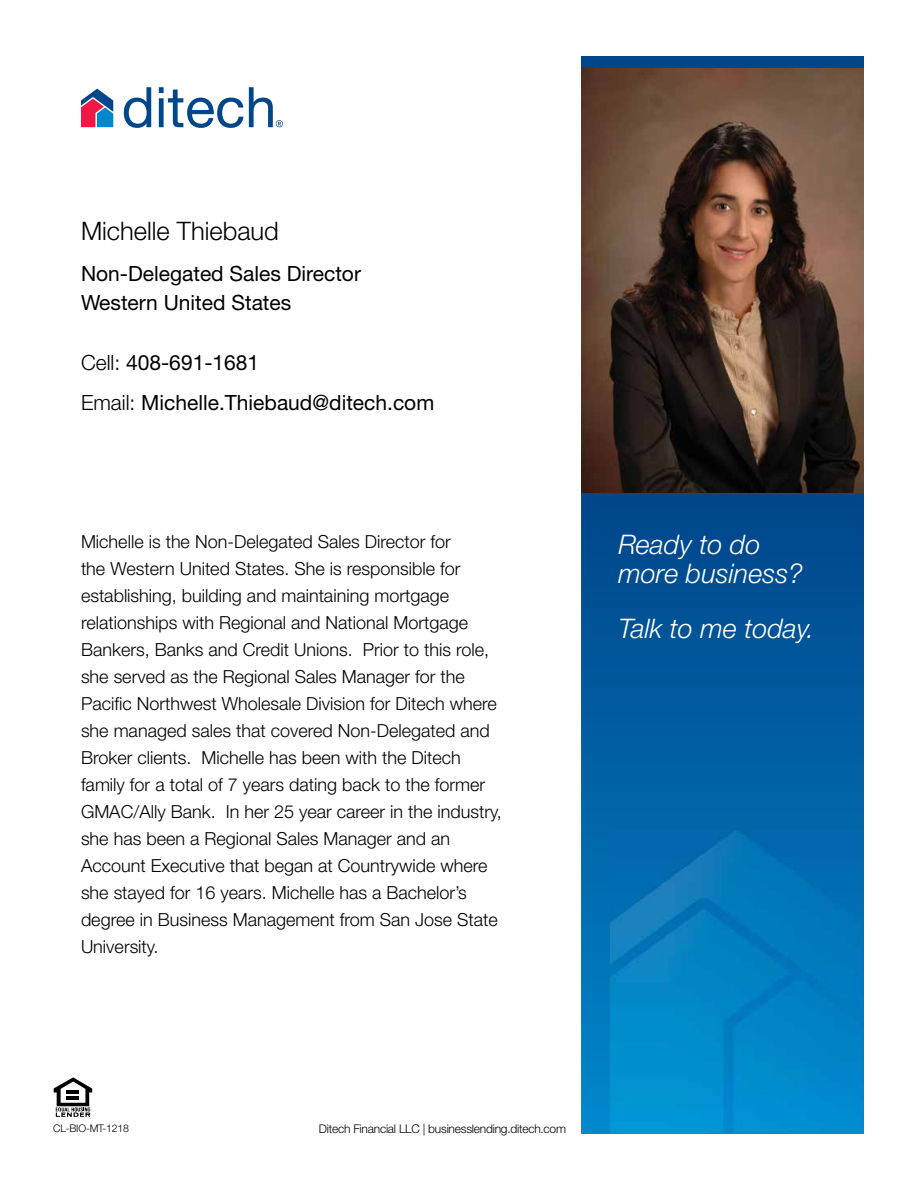
<style>
.page{position:relative;width:918px;height:1188px;background:#fff}
.page>*{position:absolute;margin:0;border:0;box-sizing:border-box;transform-origin:0 0}
.t1{font:italic 300 27px/28.5px "Helvetica Neue LT Std";color:#fff}
.t2{font:300 25.5px "Helvetica Neue LT Std";color:#000}
.t3{font:21px/29.7px "Helvetica Neue LT Std";color:#000}
.t4{font:300 18px/27px "Helvetica Neue LT Std";color:#000}
.t5{font:300 12px "Helvetica Neue LT Std";letter-spacing:-.02em;color:#000}
.t6{font:300 10.5px "Helvetica Neue LT Std";letter-spacing:-.02em;color:#000}
.s1{font-weight:300}
</style>
<div class="page">
<svg style="left:124px;top:87px;width:27px;height:41px"></svg>
<svg style="left:81px;top:89px;width:32px;height:38px"></svg>
<svg style="left:159px;top:87px;width:124px;height:41px"></svg>
<svg style="left:581px;top:492px;width:283px;height:642px;background:#00589b"></svg>
<svg style="left:54px;top:1077px;width:38px;height:40px"></svg>
<img style="left:610px;top:818px;width:254px;height:316px">
<div style="left:581px;top:56px;width:283px;height:13px;background:#00468b"></div>
<img style="left:581px;top:68px;width:283px;height:424px">
<h2 class="t2" style="left:81px;top:216px;width:199px">Michelle Thiebaud</h2>
<p class="t3" style="left:81px;top:258px;width:282px">Non-Delegated Sales Director<br>Western United States</p>
<p class="t3" style="left:81px;top:342px;width:355px;line-height:40.5px"><span class="s1">Cell:</span> 408-691-1681<br><span class="s1">Email:</span> Michelle.Thiebaud@ditech.com</p>
<p class="t4" style="left:81px;top:528px;width:422px">Michelle is the Non-Delegated Sales Director for<br>the Western United States. She is responsible for establishing, building and maintaining mortgage relationships with Regional and National Mortgage Bankers, Banks and Credit Unions. Prior to this role, she served as the Regional Sales Manager for the Pacific Northwest Wholesale Division for Ditech where she managed sales that covered Non-Delegated and Broker clients. Michelle has been with the Ditech family for a total of 7 years dating back to the former GMAC/Ally Bank. In her 25 year career in the industry, she has been a Regional Sales Manager and an Account Executive that began at Countrywide where she stayed for 16 years. Michelle has a Bachelor’s degree in Business Management from San Jose State University.</p>
<h1 class="t1" style="left:618px;top:530px;width:186px">Ready to do more business?</h1>
<h1 class="t1" style="left:618px;top:614px;width:198px">Talk to me today.</h1>
<p class="t6" style="left:53px;top:1122px;width:77px">CL-BIO-MT-1218</p>
<p class="t5" style="left:319px;top:1121px;width:249px">Ditech Financial LLC | businesslending.ditech.com</p>
</div>
